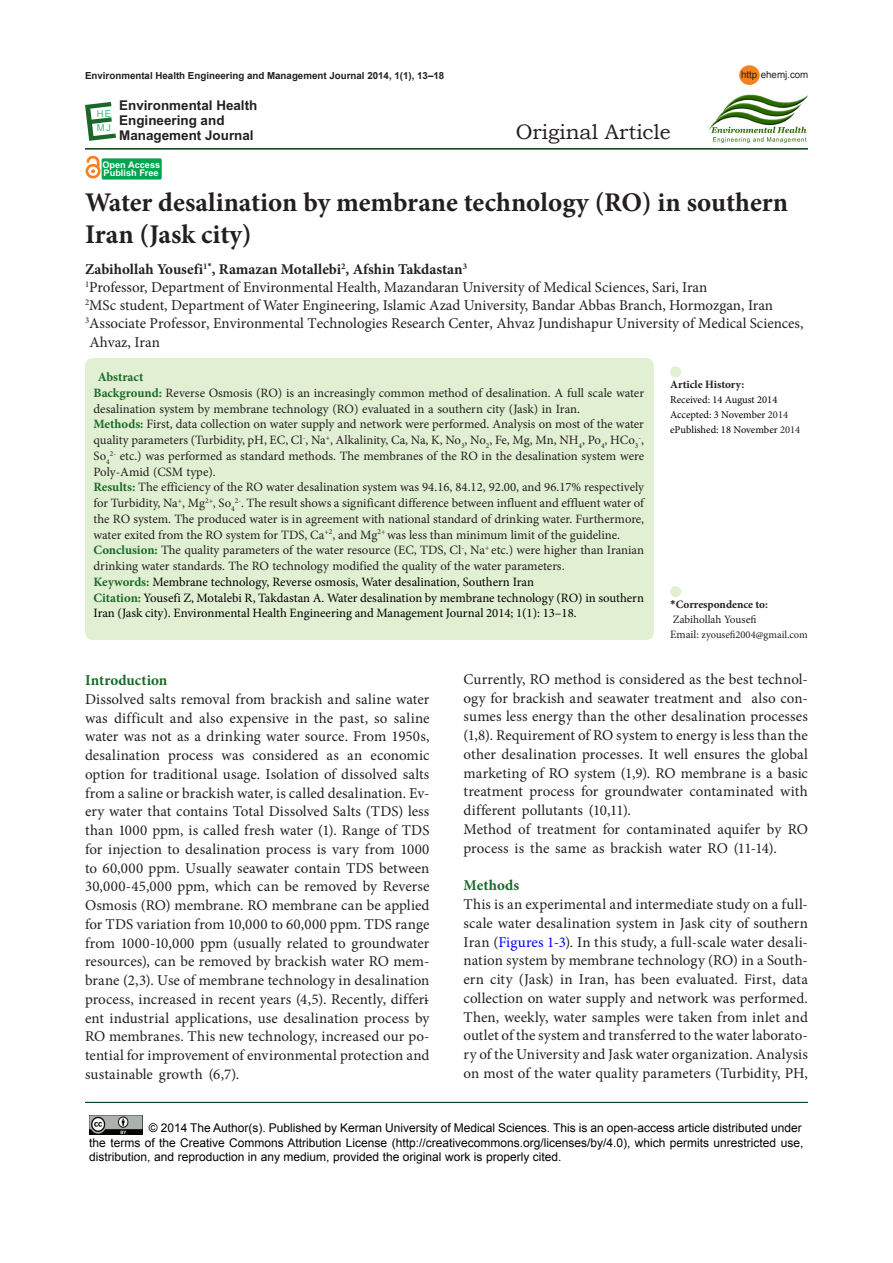
<style>
.page{position:relative;width:893px;height:1263px;background:#fff}
.page>*{position:absolute;margin:0;border:0;box-sizing:border-box;transform-origin:0 0}
.Default{font:700 27px/31.5px "Minion Pro";color:#231f20}
.t1{font:21px "Bookman Old Style";color:#231f20}
.t2{font:15px/18.8px "Minion Pro";color:#231f20;text-align:justify}
.Default-2{font:15px/19.6px "Minion Pro";color:#221e1f}
.Default-3{font:700 15px "Minion Pro";color:#231f20}
.t3{font:700 15px "Minion Pro";letter-spacing:.005em;color:#196928}
.t4{font:700 13.5px/15px "Arial";color:#231f20}
.Default-4{font:12.75px/15.8px "Minion Pro";color:#231f20}
.t5{font:12.75px/15.8px "Minion Pro";color:#000}
.Default-5{font:700 12.75px "Minion Pro";color:#196928}
.t6{font:12px/14.4px "Arial";color:#010202}
.t7{font:700 11.25px "Minion Pro";color:#231f20}
.t8{font:11.25px "Minion Pro";color:#231f20}
.t9{font:10.5px "Minion Pro";color:#000}
.t10{font:10.5px "Minion Pro";color:#231f20}
.t11{font:700 9.75px "Arial";color:#231f20}
.t12{font:9.75px "Arial";color:#231f20}
.t13{font:9.45px/14.5px "Arial";color:#41b977}
.t14{font:700 9.15px/9px "Arial";color:#fff}
.Default-6{font:8.7px "Minion Pro";color:#221e1f}
.t15{font:7.5px "Minion Pro";color:#231f20}
.s1{font-weight:700;color:#196928}
.s2{color:#231f20}
.s3{font-size:12.75px}
.s4{font-family:"Calibri"}
.s5{font-size:11.25px}
.s6{color:#00f}
</style>
<div class="page">
<hr style="left:85px;top:148px;width:723px;height:2px;background:#00410f">
<div style="left:85px;top:358px;width:569px;height:282px;background:#e1f0d2;border-radius:8px"></div>
<div style="left:670px;top:586px;width:11px;height:11px;background:#e1f0d2;border-radius:50%"></div>
<div style="left:670px;top:366px;width:11px;height:11px;background:#e1f0d2;border-radius:50%"></div>
<hr style="left:85px;top:1102px;width:723px;height:1px;background:#00410f">
<img style="left:708px;top:94px;width:100px;height:50px">
<svg style="left:85px;top:102px;width:31px;height:39px"></svg>
<img style="left:89px;top:1116px;width:54px;height:18px">
<div style="left:739px;top:65px;width:21px;height:20px;background:#f58220;border-radius:50%"></div>
<div style="left:102px;top:159px;width:59px;height:20px;background:#00a54f"></div>
<div style="left:102px;top:159px;width:59px;height:20px;border:1px solid #00a54f"></div>
<div style="left:86px;top:164px;width:15px;height:14px;border:3px solid #f58220;border-radius:50%"></div>
<svg style="left:85px;top:157px;width:16px;height:16px"></svg>
<p class="t11" style="left:85px;top:69px;width:361px">Environmental Health Engineering and Management Journal 2014, 1(1), 13–18</p>
<p class="t13" style="left:97px;top:106px;width:16px">HE<br>MJ</p>
<p class="t4" style="left:119px;top:98px;width:140px">Environmental Health<br>Engineering and<br>Management Journal</p>
<p class="t14" style="left:102px;top:160px;width:59px">Open Access<br>Publish Free</p>
<p class="t1" style="left:516px;top:118px;width:156px">Original Article</p>
<p class="t12" style="left:741px;top:69px;width:69px">http ehemj.com</p>
<p class="Default" style="left:85px;top:187px;width:704px">Water desalination by membrane technology (RO) in southern<br>Iran (Jask city)</p>
<p class="Default-3" style="left:85px;top:258px;width:383px">Zabihollah Yousefi<sup>1</sup><sup>*</sup>, Ramazan Motallebi<sup>2</sup>, Afshin Takdastan<sup>3</sup></p>
<p class="Default-2" style="left:85px;top:277px;width:624px"><sup>1</sup>Professor, Department of Environmental Health, Mazandaran University of Medical Sciences, Sari, Iran</p>
<p class="Default-2" style="left:85px;top:295px;width:690px"><sup>2</sup>MSc student, Department of Water Engineering, Islamic Azad University, Bandar Abbas Branch, Hormozgan, Iran</p>
<p class="Default-6" style="left:85px;top:314px;width:6px">3</p>
<p class="Default-2" style="left:89px;top:313px;width:716px">Associate Professor, Environmental Technologies Research Center, Ahvaz Jundishapur University of Medical Sciences,<br>Ahvaz, Iran</p>
<p class="Default-5" style="left:98px;top:368px;width:47px">Abstract</p>
<p class="Default-4" style="left:94px;top:385px;width:552px"><span class="s1">Background:</span> Reverse Osmosis (RO) is an increasingly common method of desalination. A full scale water desalination system by membrane technology (RO) evaluated in a southern city (Jask) in Iran.</p>
<p class="Default-4" style="left:94px;top:416px;width:552px"><span class="s1">Methods:</span> First, data collection on water supply and network were performed. Analysis on most of the water quality parameters (Turbidity, pH, EC, Cl<sup>-</sup>, Na<sup>+</sup>, Alkalinity, Ca, Na, K, No<sub>3</sub>, No<sub>2</sub>, Fe, Mg, Mn, NH<sub>4</sub>, Po<sub>4</sub>, HCo<sub>3</sub></p>
<p class="t7" style="left:670px;top:377px;width:76px">Article History:</p>
<p class="t9" style="left:670px;top:393px;width:109px">Received: 14 August 2014</p>
<p class="t9" style="left:670px;top:408px;width:119px">Accepted: 3 November <span class="s2">2014</span></p>
<p class="t9" style="left:670px;top:423px;width:132px">ePublished: 18 November <span class="s2">2014</span></p>
<p class="t15" style="left:638px;top:432px;width:7px">-<span class="s3">,</span></p>
<p class="Default-4" style="left:94px;top:448px;width:552px">So<sub>4</sub><sup>2-</sup> etc.) was performed as standard methods. The membranes of the RO in the desalination system were<br>Poly-Amid (CSM type).</p>
<p class="Default-4" style="left:94px;top:479px;width:552px;text-align:justify"><span class="s1">Results:</span> The efficiency of the RO water desalination system was 94.16, 84.12, 92.00, and 96.17% respectively for Turbidity, Na<sup>+</sup>, Mg<sup>2+</sup>, So<sub>4</sub><sup>2-</sup>. The result shows a significant difference between influent and effluent water of the RO system. The produced water is in agreement with national standard of drinking water. Furthermore, water exited from the RO system for TDS, Ca<sup>+2</sup>, and Mg<sup>2+</sup> was less than minimum limit of the guideline.</p>
<p class="Default-4" style="left:94px;top:542px;width:552px"><span class="s1">Conclusion:</span> The quality parameters of the water resource (EC, TDS, Cl<sup>-</sup>, Na<sup>+</sup> etc.) were higher than Iranian drinking water standards. The RO technology modified the quality of the water parameters<span class="s4">.</span></p>
<p class="t5" style="left:94px;top:574px;width:442px"><span class="s1">Keywords:</span> Membrane technology, Reverse osmosis, Water desalination, Southern Iran</p>
<p class="t5" style="left:94px;top:590px;width:552px"><span class="s1">Citation:</span> Yousefi Z, Motalebi R, Takdastan A. Water desalination by membrane technology (RO) in southern<br>Iran (Jask city). Environmental Health Engineering and Management Journal 2014; 1(1): 13–18.</p>
<p class="t7" style="left:670px;top:597px;width:99px"><span class="s4">*</span>Correspondence to:</p>
<p class="t8" style="left:673px;top:612px;width:85px">Zabihollah Yousefi</p>
<p class="t10" style="left:670px;top:628px;width:139px"><span class="s5">Email:</span> zyousefi2004@gmail.com</p>
<p class="t3" style="left:85px;top:670px;width:84px">Introduction</p>
<p class="t2" style="left:85px;top:690px;width:346px">Dissolved salts removal from brackish and saline water was difficult and also expensive in the past, so saline water was not as a drinking water source. From 1950s, desalination process was considered as an economic option for traditional usage. Isolation of dissolved salts from a saline or brackish water, is called desalination. Ev&shy;ery water that contains Total Dissolved Salts (TDS) less than 1000 ppm, is called fresh water (1). Range of TDS for injection to desalination process is vary from 1000 to 60,000 ppm. Usually seawater contain TDS between 30,000-45,000 ppm, which can be removed by Reverse Osmosis (RO) membrane. RO membrane can be applied for TDS variation from 10,000 to 60,000 ppm. TDS range from 1000-10,000 ppm (usually related to groundwater resources), can be removed by brackish water RO mem&shy;brane (2,3). Use of membrane technology in desalination process, increased in recent years (4,5). Recently, differ&shy;ent industrial applications, use desalination process by RO membranes. This new technology, increased our po&shy;tential for improvement of environmental protection and sustainable growth (6,7).</p>
<p class="t2" style="left:463px;top:670px;width:346px">Currently, RO method is considered as the best technol&shy;ogy for brackish and seawater treatment and also con&shy;sumes less energy than the other desalination processes (1,8). Requirement of RO system to energy is less than the other desalination processes. It well ensures the global marketing of RO system (1,9). RO membrane is a basic treatment process for groundwater contaminated with different pollutants (10,11).</p>
<p class="t2" style="left:464px;top:820px;width:346px">Method of treatment for contaminated aquifer by RO process is the same as brackish water RO (11-14).</p>
<p class="t3" style="left:464px;top:875px;width:57px">Methods</p>
<p class="t2" style="left:464px;top:895px;width:346px">This is an experimental and intermediate study on a full&shy;scale water desalination system in Jask city of southern Iran (<span class="s6">Figures 1-3</span>). In this study, a full-scale water desali&shy;nation system by membrane technology (RO) in a South&shy;ern city (Jask) in Iran, has been evaluated. First, data collection on water supply and network was performed.<br>Then, weekly, water samples were taken from inlet and outlet of the system and transferred to the water laborato&shy;ry of the University and Jask water organization. Analysis on most of the water quality parameters (Turbidity, PH,</p>
<p class="t6" style="left:89px;top:1121px;width:716px;text-indent:60px">© 2014 The Author(s). Published by Kerman University of Medical Sciences. This is an open-access article distributed under the terms of the Creative Commons Attribution License (http://creativecommons.org/licenses/by/4.0), which permits unrestricted use, distribution, and reproduction in any medium, provided the original work is properly cited.</p>
</div>
